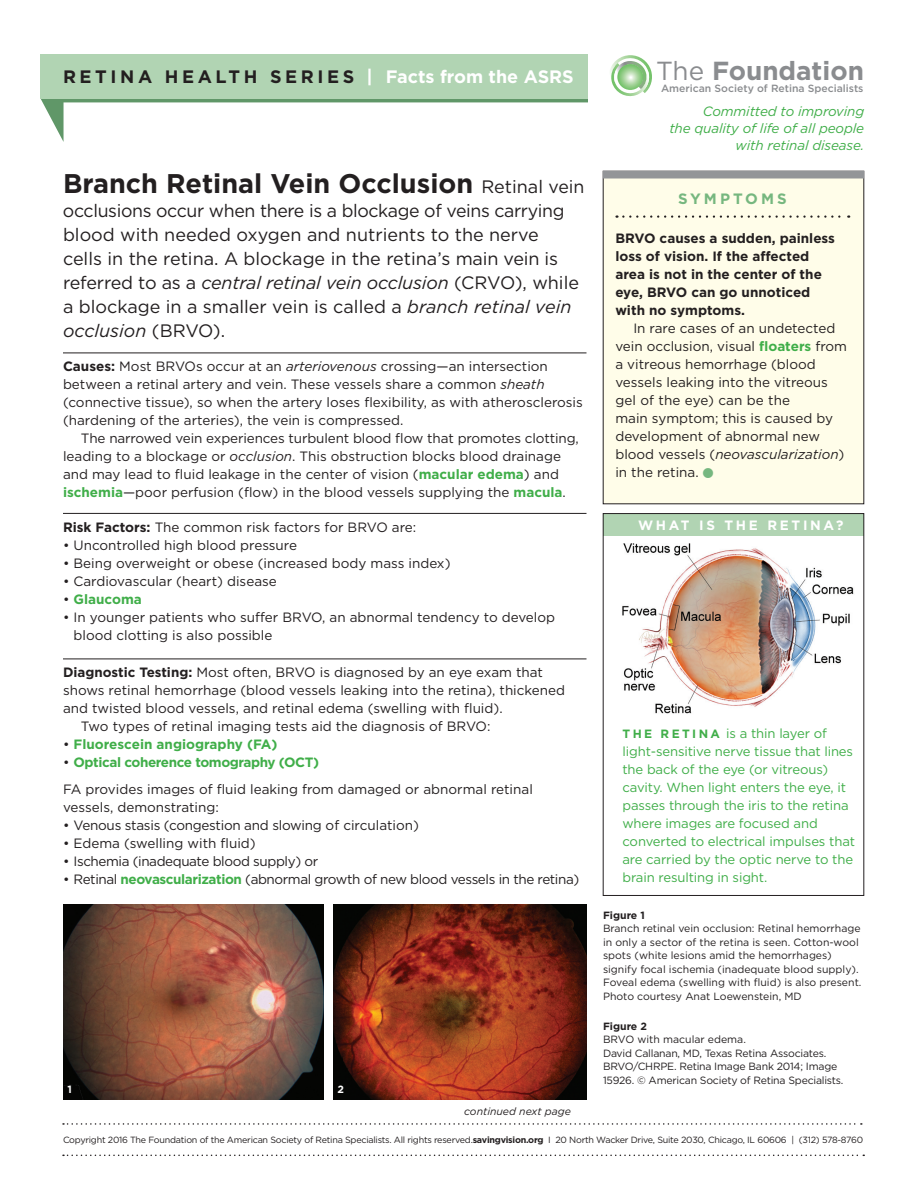
<style>
.page{position:relative;width:918px;height:1188px;background:#fff}
.page>*{position:absolute;margin:0;border:0;box-sizing:border-box;transform-origin:0 0}
.t1{font:700 27px "Gotham";color:#231f20}
.t2{font:700 26.1px "Gotham";color:#8a8c8f}
.t3{font:18px/24px "Gotham";color:#231f20}
.t4{font:700 18px "Gotham";letter-spacing:.2em;color:#231f20}
.t5{font:700 15px "Gotham";letter-spacing:.2em;color:#76b77f}
.t6{font:13.5px/18px "Gotham";color:#231f20}
.t7{font:700 13.5px/18px "Gotham";color:#231f20}
.t8{font:13.5px "Gotham";letter-spacing:-.03em;color:#231f20}
.t9{font:italic 13.5px/17.2px "Gotham";letter-spacing:-.01em;color:#40ae49;text-align:right}
.t10{font:13.5px "Gotham";letter-spacing:-.02em;color:#231f20}
.t11{font:700 13.5px "Gotham";color:#40ae49}
.t12{font:700 13.5px "Gotham";letter-spacing:.2em;color:#fff}
.t13{font:13.2px/18px "Gotham";letter-spacing:-.01em;color:#40ae49}
.t14{font:10.5px/13.5px "Gotham";color:#231f20}
.t15{font:10.5px/13.5px "Gotham";letter-spacing:-.02em;color:#231f20}
.t16{font:500 10.5px "Gotham";color:#8a8c8f}
.t17{font:italic 10.5px "Gotham";color:#231f20}
.t18{font:700 10.5px "Gotham";color:#231f20}
.t19{font:700 10.5px "Gotham";color:#fff}
.t20{font:9px "Gotham";letter-spacing:-.025em;color:#231f20}
.s1{color:#fff}
.s2{font-weight:400}
.s3{font-weight:400;font-size:18px}
.s4{font-style:italic}
.s5{font-weight:700}
.s6{font-weight:700;color:#40ae49}
.s7{font-weight:400;color:#231f20}
.s8{font-weight:700;font-size:12px}
</style>
<div class="page">
<svg style="left:41px;top:99px;width:23px;height:43px"></svg>
<hr style="left:54px;top:98px;width:534px;height:4px;background:#609768">
<div style="left:40px;top:54px;width:548px;height:45px;background:#b1d4b3"></div>
<svg style="left:610px;top:55px;width:42px;height:42px"></svg>
<svg style="left:617px;top:64px;width:26px;height:26px"></svg>
<svg style="left:63px;top:1123px;width:799px;height:2px"></svg>
<svg style="left:63px;top:1155px;width:801px;height:1px"></svg>
<hr style="left:63px;top:353px;width:523px;height:1px;background:#231f20">
<hr style="left:63px;top:513px;width:523px;height:1px;background:#231f20">
<hr style="left:63px;top:659px;width:523px;height:1px;background:#231f20">
<div style="left:603px;top:171px;width:261px;height:333px;background:#fffde9"></div>
<img style="left:622px;top:543px;width:232px;height:171px">
<div style="left:603px;top:514px;width:261px;height:22px;background:#b1d4b3"></div>
<div style="left:603px;top:513px;width:261px;height:383px;border:1px solid #231f20"></div>
<img style="left:63px;top:904px;width:261px;height:196px">
<div style="left:603px;top:171px;width:261px;height:7px;background:#939598"></div>
<svg style="left:623px;top:215px;width:226px;height:3px"></svg>
<img style="left:333px;top:904px;width:253px;height:196px">
<h3 class="t4" style="left:63px;top:65px;width:512px">RETINA HEALTH SERIES <span class="s1">| Factsfrom the ASRS</span></h3>
<h2 class="t2" style="left:656px;top:55px;width:209px"><span class="s2">The</span> Foundation</h2>
<p class="t9" style="left:669px;top:102px;width:196px">Committed to improving<br>the quality of life of all people with retinal disease.</p>
<p class="t16" style="left:661px;top:82px;width:204px">American Society of Retina Specialists</p>
<h1 class="t1" style="left:63px;top:165px;width:523px">Branch Retinal Vein Occlusion <span class="s3">Retinal vein</span></h1>
<p class="t3" style="left:63px;top:198px;width:518px">occlusions occur when there is a blockage of veins carrying blood with needed oxygen and nutrients to the nerve cells in the retina. A blockage in the retina’s main vein is referred to as a <span class="s4">central retinal vein occlusion</span> (CRVO), while a blockage in a smaller vein is called a <span class="s4">branch retinal vein occlusion</span> (BRVO).</p>
<p class="t6" style="left:63px;top:357px;width:521px"><span class="s5">Causes:</span> Most BRVOs occur at an <span class="s4">arteriovenous</span> crossing—an intersection between a retinal artery and vein. These vessels share a common <span class="s4">sheath </span>(connective tissue), so when the artery loses flexibility, as with atherosclerosis (hardening of the arteries), the vein is compressed.</p>
<p class="t6" style="left:63px;top:429px;width:517px;text-indent:18px">The narrowed vein experiences turbulent blood flow that promotes clotting, leading to a blockage or <span class="s4">occlusion</span>. This obstruction blocks blood drainage and may lead to fluid leakage in the center of vision (<span class="s6">macular edema</span>) and <span class="s6">ischemia</span>—poor perfusion (flow) in the blood vessels supplying the <span class="s6">macula</span>.</p>
<p class="t6" style="left:63px;top:518px;width:355px"><span class="s5">Risk Factors:</span> The common risk factors for BRVO are:</p>
<p class="t6" style="left:63px;top:536px;width:236px">• Uncontrolled high blood pressure</p>
<p class="t6" style="left:63px;top:554px;width:389px">• Being overweight or obese (increased body mass index)</p>
<p class="t6" style="left:63px;top:571px;width:215px">• Cardiovascular (heart) disease</p>
<p class="t11" style="left:63px;top:590px;width:80px"><span class="s7">•</span> Glaucoma</p>
<p class="t6" style="left:74px;top:607px;width:483px;text-indent:-11px">• In younger patients who suffer BRVO, an abnormal tendency to develop blood clotting is also possible</p>
<p class="t6" style="left:63px;top:663px;width:482px"><span class="s5">Diagnostic Testing:</span> Most often, BRVO is diagnosed by an eye exam that</p>
<p class="t6" style="left:63px;top:681px;width:504px">shows retinal hemorrhage (blood vessels leaking into the retina), thickened</p>
<p class="t6" style="left:63px;top:699px;width:441px">and twisted blood vessels, and retinal edema (swelling with fluid).</p>
<p class="t6" style="left:81px;top:717px;width:411px">Two types of retinal imaging tests aid the diagnosis of BRVO:</p>
<p class="t11" style="left:63px;top:735px;width:216px"><span class="s7">•</span> Fluorescein angiography (FA)</p>
<p class="t6" style="left:63px;top:749px;width:471px;line-height:27px">• <span class="s6">Optical coherence tomography (OCT)<br></span>FA provides images of fluid leaking from damaged or abnormal retinal</p>
<p class="t6" style="left:63px;top:798px;width:157px">vessels, demonstrating:</p>
<p class="t10" style="left:63px;top:817px;width:358px">• Venous stasis (congestion and slowing of circulation)</p>
<p class="t6" style="left:63px;top:834px;width:194px">• Edema (swelling with fluid)</p>
<p class="t8" style="left:63px;top:853px;width:257px">• Ischemia (inadequate blood supply) or</p>
<p class="t8" style="left:63px;top:871px;width:518px">• Retinal <span class="s6">neovascularization</span> (abnormal growth of new blood vessels in the retina)</p>
<p class="t19" style="left:68px;top:1082px;width:6px">1</p>
<p class="t19" style="left:337px;top:1082px;width:8px">2</p>
<p class="t17" style="left:464px;top:1105px;width:108px">continued next page</p>
<p class="t5" style="left:678px;top:189px;width:110px">SYMPTOMS</p>
<p class="t7" style="left:615px;top:229px;width:221px">BRVO causes a sudden, painless loss of vision. If the affected area is not in the center of the eye, BRVO can go unnoticed with no symptoms.</p>
<p class="t6" style="left:615px;top:319px;width:233px;text-indent:18px">In rare cases of an undetected vein occlusion, visual <span class="s6">floaters</span> from a vitreous hemorrhage (blood vessels leaking into the vitreous gel of the eye) can be the<br>main symptom; this is caused by development of abnormal new blood vessels (<span class="s4">neovascularization</span>) in the retina.</p>
<p class="t12" style="left:638px;top:516px;width:207px">WHAT IS THE RETINA?</p>
<p class="t13" style="left:622px;top:724px;width:234px"><span class="s8">T H E R E T I N A</span> is a thin layer of light-sensitive nerve tissue that lines the back of the eye (or vitreous) cavity. When light enters the eye, it passes through the iris to the retina where images are focused and converted to electrical impulses that are carried by the optic nerve to the brain resulting in sight.</p>
<p class="t18" style="left:603px;top:908px;width:43px">Figure 1</p>
<p class="t14" style="left:603px;top:922px;width:260px">Branch retinal vein occlusion: Retinal hemorrhage in only a sector of the retina is seen. Cotton-wool spots (white lesions amid the hemorrhages) signify focal ischemia (inadequate blood supply).<br>Foveal edema (swelling with fluid) is also present.<br>Photo courtesy Anat Loewenstein, MD</p>
<p class="t18" style="left:603px;top:1019px;width:46px">Figure 2</p>
<p class="t15" style="left:603px;top:1033px;width:242px">BRVO with macular edema.<br>David Callanan, MD, Texas Retina Associates.<br>BRVO/CHRPE. Retina Image Bank 2014; Image 15926. © American Society of Retina Specialists.</p>
<p class="t20" style="left:63px;top:1134px;width:802px">Copyright 2016 The Foundation of the American Society of Retina Specialists. All rights reserved.<span class="s5">savingvision.org</span> I 20 North Wacker Drive, Suite 2030, Chicago, IL 60606 | (312) 578-8760</p>
</div>
